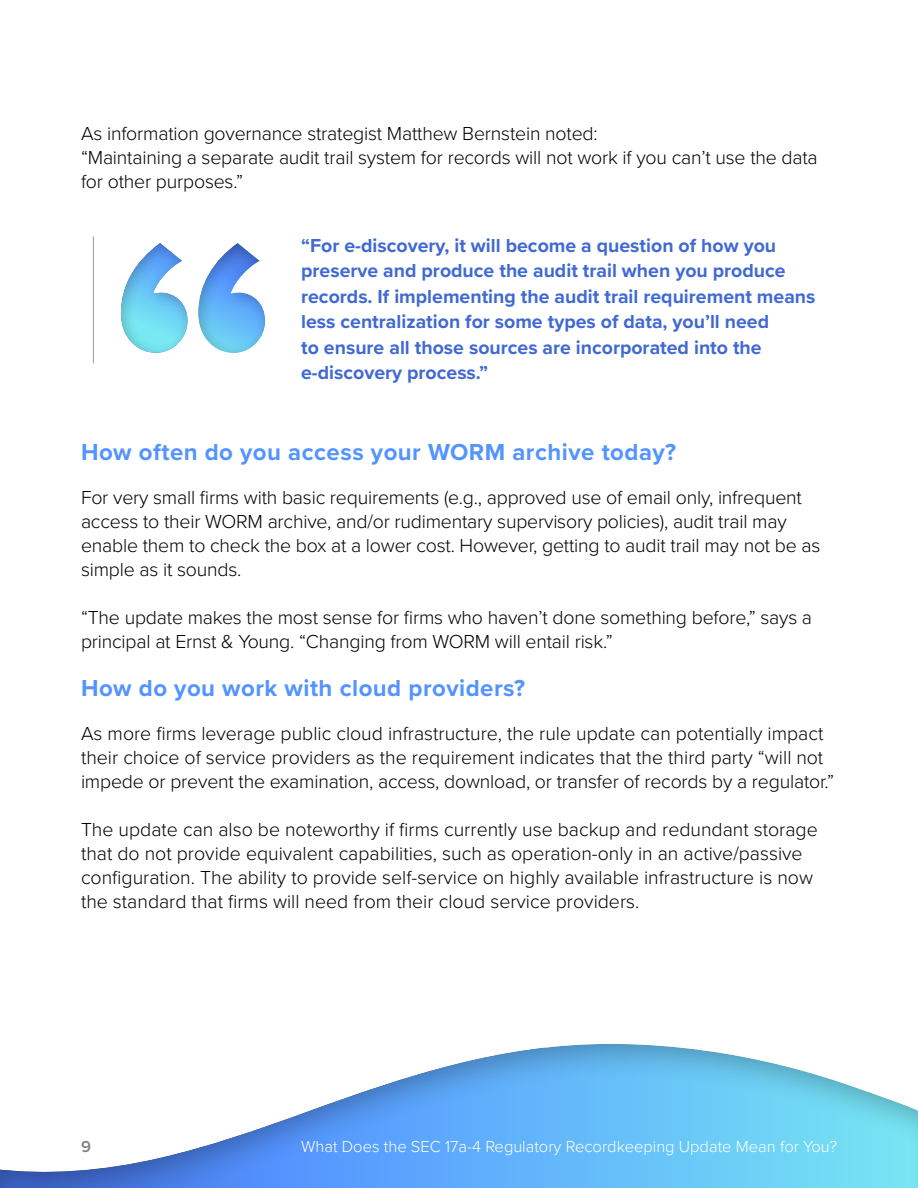
<style>
.page{position:relative;width:918px;height:1188px;background:#fff}
.page>*{position:absolute;margin:0;border:0;box-sizing:border-box;transform-origin:0 0}
.t1{font:700 24px "Proxima Nova";letter-spacing:.02em;color:#5494ff}
.t2{font:300 19.5px/24px "Proxima Nova";letter-spacing:-.01em;color:#000}
.t3{font:700 19.5px/25.5px "Proxima Nova";color:#4069d4}
.t4{font:300 16.5px "Proxima Nova";color:#fff}
.t5{font:600 16.5px "Proxima Nova";color:#808080}
</style>
<div class="page">
<div style="left:0;top:1042px;width:918px;height:146px;background:#000;opacity:.3"></div>
<div style="left:120px;top:243px;width:147px;height:112px;background:#000;opacity:.25"></div>
<hr style="left:93px;top:236px;width:1px;height:127px;background:#999">
<p class="t2" style="left:81px;top:120px;width:518px">As information governance strategist Matthew Bernstein noted:</p>
<p class="t2" style="left:81px;top:144px;width:738px">“Maintaining a separate audit trail system for records will not work if you can’t use the data for other purposes.”</p>
<p class="t3" style="left:301px;top:232px;width:516px">“For e-discovery, it will become a question of how you preserve and produce the audit trail when you produce records. If implementing the audit trail requirement means less centralization for some types of data, you’ll need<br>to ensure all those sources are incorporated into the e-discovery process.”</p>
<p class="t1" style="left:81px;top:434px;width:597px">How often do you access your WORM archive today?</p>
<p class="t2" style="left:81px;top:485px;width:741px">For very small firms with basic requirements (e.g., approved use of email only, infrequent access to their WORM archive, and/or rudimentary supervisory policies), audit trail may enable them to check the box at a lower cost. However, getting to audit trail may not be as simple as it sounds.</p>
<p class="t2" style="left:81px;top:605px;width:733px">“The update makes the most sense for firms who haven’t done something before,” says a principal at Ernst &amp; Young. “Changing from WORM will entail risk.”</p>
<p class="t1" style="left:81px;top:670px;width:446px">How do you work with cloud providers?</p>
<p class="t2" style="left:81px;top:721px;width:755px">As more firms leverage public cloud infrastructure, the rule update can potentially impact their choice of service providers as the requirement indicates that the third party “will not impede or prevent the examination, access, download, or transfer of records by a regulator.”</p>
<p class="t2" style="left:81px;top:817px;width:738px">The update can also be noteworthy if firms currently use backup and redundant storage that do not provide equivalent capabilities, such as operation-only in an active/passive configuration. The ability to provide self-service on highly available infrastructure is now the standard that firms will need from their cloud service providers.</p>
<p class="t5" style="left:81px;top:1135px;width:11px">9</p>
<p class="t4" style="left:301px;top:1135px;width:537px">What Does the SEC 17a-4 Regulatory Recordkeeping Update Mean for You?</p>
</div>
